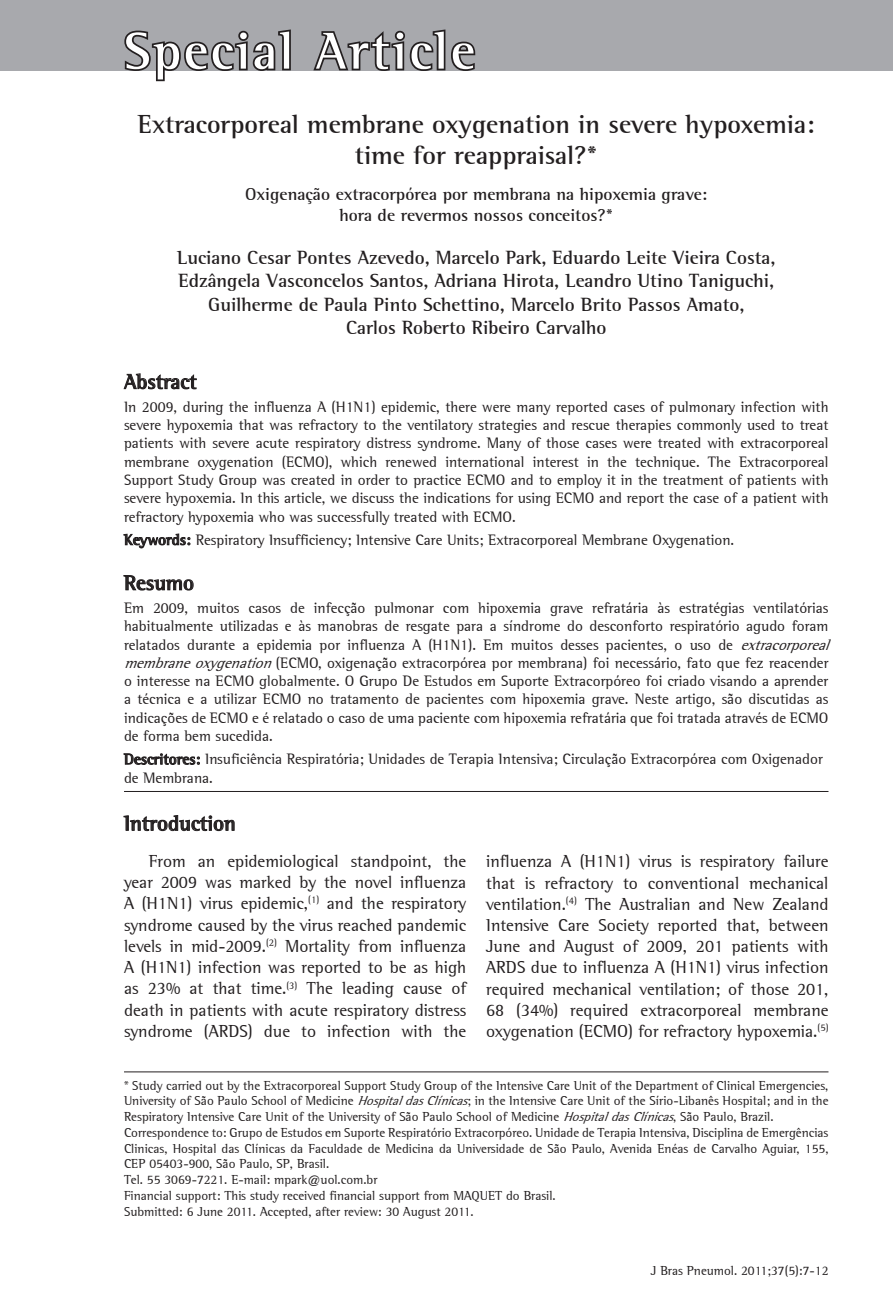
<style>
.page{position:relative;width:893px;height:1315px;background:#fff}
.page>*{position:absolute;margin:0;border:0;box-sizing:border-box;transform-origin:0 0}
.t1{font:700 52.5px "Libre Semi Serif S Si";letter-spacing:.05em;color:#fff}
.Título___1o_idioma{font:700 26.25px/31.5px "Libre Semi Serif S Si";color:#231f20;text-align:center}
.Resumo___título{font:700 21px "Libre Semi Serif S Si";color:#231f20}
.Sub-título___1o_níve{font:700 21px "Libre Semi Serif S Si";color:#231f20}
.Autores{font:700 19.25px/23.1px "Libre Semi Serif S Si";color:#231f20;text-align:center}
.Corpo{font:17.5px/21.3px "Libre Semi Serif S Si";color:#231f20;text-align:justify}
.Título___2o_idioma{font:700 17.5px/21px "Libre Semi Serif S Si";color:#231f20;text-align:center}
.Resumo{font:15.22px/18.2px "Libre Semi Serif S Si";color:#231f20;text-align:justify}
.Palavras-chave{font:15.22px/18.2px "Libre Semi Serif S Si";color:#231f20}
.Endereço{font:13.12px/15.8px "Libre Semi Serif S Si";color:#231f20;text-align:justify}
.rodapé{font:13.12px "Libre Semi Serif S Si";color:#231f20}
.s1{font-weight:700}
.s2{font-style:italic}
</style>
<div class="page">
<div style="left:0;top:0;width:893px;height:70px;background:#a8a9ad"></div>
<svg style="left:124px;top:374px;width:72px;height:15px"></svg>
<svg style="left:124px;top:534px;width:66px;height:14px"></svg>
<svg style="left:124px;top:575px;width:69px;height:15px"></svg>
<svg style="left:124px;top:753px;width:76px;height:11px"></svg>
<hr style="left:124px;top:1071px;width:704px;height:1px;background:#231f20">
<hr style="left:124px;top:791px;width:704px;height:1px;background:#231f20">
<svg style="left:124px;top:815px;width:110px;height:16px"></svg>
<svg style="left:122px;top:29px;width:171px;height:53px"></svg>
<svg style="left:311px;top:29px;width:166px;height:42px"></svg>
<h1 class="t1" style="left:124px;top:19px;width:353px">Special Article</h1>
<p class="Título___1o_idioma" style="left:138px;top:108px;width:678px">Extracorporeal membrane oxygenation in severe hypoxemia: time for reappraisal?*</p>
<p class="Título___2o_idioma" style="left:245px;top:184px;width:464px">Oxigenação extracorpórea por membrana na hipoxemia grave: hora de revermos nossos conceitos?*</p>
<p class="Autores" style="left:177px;top:246px;width:600px">Luciano Cesar Pontes Azevedo, Marcelo Park, Eduardo Leite Vieira Costa, Edzângela Vasconcelos Santos, Adriana Hirota, Leandro Utino Taniguchi, Guilherme de Paula Pinto Schettino, Marcelo Brito Passos Amato,<br>Carlos Roberto Ribeiro Carvalho</p>
<p class="Resumo___título" style="left:124px;top:369px;width:74px">Abstract</p>
<p class="Resumo" style="left:124px;top:397px;width:706px">In 2009, during the influenza A (H1N1) epidemic, there were many reported cases of pulmonary infection with severe hypoxemia that was refractory to the ventilatory strategies and rescue therapies commonly used to treat patients with severe acute respiratory distress syndrome. Many of those cases were treated with extracorporeal membrane oxygenation (ECMO), which renewed international interest in the technique. The Extracorporeal Support Study Group was created in order to practice ECMO and to employ it in the treatment of patients with severe hypoxemia. In this article, we discuss the indications for using ECMO and report the case of a patient with refractory hypoxemia who was successfully treated with ECMO.</p>
<p class="Palavras-chave" style="left:124px;top:530px;width:612px"><span class="s1">Keywords:</span> Respiratory Insufficiency; Intensive Care Units; Extracorporeal Membrane Oxygenation.</p>
<p class="Resumo___título" style="left:124px;top:570px;width:72px">Resumo</p>
<p class="Resumo" style="left:124px;top:599px;width:712px;text-align:left">Em 2009, muitos casos de infecção pulmonar com hipoxemia grave refratária às estratégias ventilatórias habitualmente utilizadas e às manobras de resgate para a síndrome do desconforto respiratório agudo foram relatados durante a epidemia por influenza A (H1N1). Em muitos desses pacientes, o uso de <span class="s2">extracorporeal membraneoxygenation</span>(ECMO, oxigenação extracorpórea por membrana) foi necessário, fato que fez reacender o interesse na ECMO globalmente. O Grupo De Estudos em Suporte Extracorpóreo foi criado visando a aprender a técnica e a utilizar ECMO no tratamento de pacientes com hipoxemia grave. Neste artigo, são discutidas as indicações de ECMO e é relatado o caso de uma paciente com hipoxemia refratária que foi tratada através de ECMO de forma bem sucedida.</p>
<p class="Palavras-chave" style="left:124px;top:750px;width:700px"><span class="s1">Descritores:</span> Insuficiência Respiratória; Unidades de Terapia Intensiva; Circulação Extracorpórea com Oxigenador de Membrana.</p>
<p class="Sub-título___1o_níve" style="left:124px;top:810px;width:113px">Introduction</p>
<p class="Corpo" style="left:124px;top:850px;width:344px;text-indent:25px">From an epidemiological standpoint, the year 2009 was marked by the novel influenza A (H1N1) virus epidemic,<sup>(1)</sup> and the respiratory syndrome caused by the virus reached pandemic levels in mid-2009.<sup>(2)</sup> Mortality from influenza A (H1N1) infection was reported to be as high as 23% at that time.<sup>(3)</sup> The leading cause of death in patients with acute respiratory distress syndrome (ARDS) due to infection with the</p>
<p class="Corpo" style="left:486px;top:851px;width:344px">influenza A (H1N1) virus is respiratory failure that is refractory to conventional mechanical ventilation.<sup>(4)</sup> The Australian and New Zealand Intensive Care Society reported that, between June and August of 2009, 201 patients with ARDS due to influenza A (H1N1) virus infection required mechanical ventilation; of those 201, 68 (34%) required extracorporeal membrane oxygenation (ECMO) for refractory hypoxemia.<sup>(5)</sup></p>
<p class="Endereço" style="left:124px;top:1077px;width:706px">* Study carried out by the Extracorporeal Support Study Group of the Intensive Care Unit of the Department of Clinical Emergencies, University of São Paulo School of Medicine <span class="s2">HospitaldasClínicas</span>; in the Intensive Care Unit of the Sírio-Libanês Hospital; and in the Respiratory Intensive Care Unit of the University of São Paulo School of Medicine <span class="s2">HospitaldasClínicas</span>, São Paulo, Brazil.</p>
<p class="Endereço" style="left:124px;top:1124px;width:706px">Correspondence to: Grupo de Estudos em Suporte Respiratório Extracorpóreo. Unidade de Terapia Intensiva, Disciplina de Emergências Clinicas, Hospital das Clínicas da Faculdade de Medicina da Universidade de São Paulo, Avenida Enéas de Carvalho Aguiar, 155, CEP 05403-900, São Paulo, SP, Brasil.</p>
<p class="Endereço" style="left:124px;top:1171px;width:255px">Tel. 55 3069-7221. E-mail: mpark@uol.com.br</p>
<p class="Endereço" style="left:124px;top:1187px;width:433px">Financial support: This study received financial support from MAQUET do Brasil.</p>
<p class="Endereço" style="left:124px;top:1203px;width:351px">Submitted: 6 June 2011. Accepted, after review: 30 August 2011.</p>
<p class="rodapé" style="left:651px;top:1263px;width:179px">J Bras Pneumol. 2011;37(5):7-12</p>
</div>
